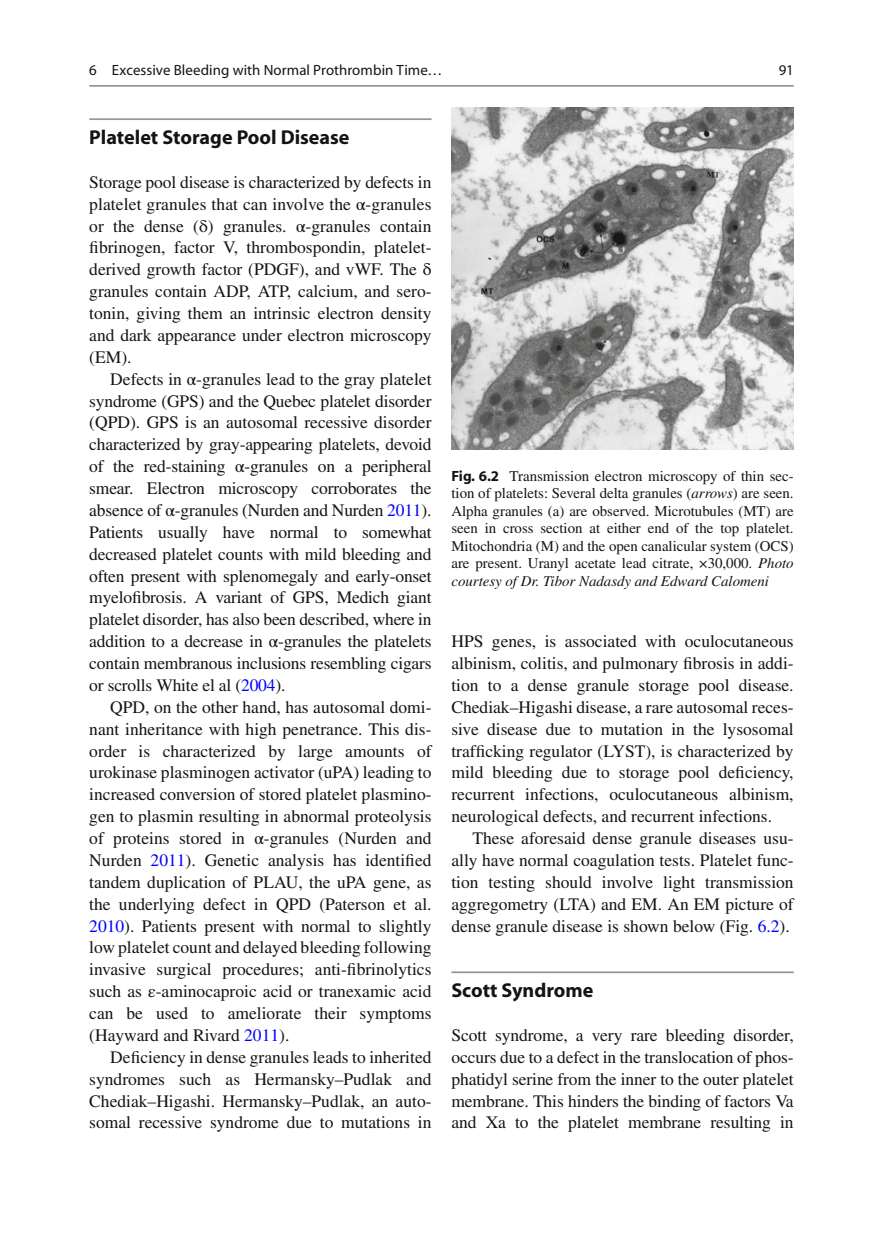
<style>
.page{position:relative;width:883px;height:1260px;background:#fff}
.page>*{position:absolute;margin:0;border:0;box-sizing:border-box;transform-origin:0 0}
.t1{font:700 20.12px "Myriad";color:#131413}
.t2{font:17.5px/21.9px "Times";color:#131413;text-align:justify}
.t3{font:14.88px/17.5px "Times";color:#131413;text-align:justify}
.t4{font:14.88px "Myriad";letter-spacing:.005em;color:#131413}
.s1{font-family:"STIX General"}
.s2{color:#00f}
.s3{font-family:"Myriad";font-weight:700}
.s4{font-style:italic}
</style>
<div class="page">
<hr style="left:89px;top:118px;width:343px;height:2px;background:#989898">
<hr style="left:451px;top:971px;width:343px;height:2px;background:#989898">
<img style="left:451px;top:107px;width:343px;height:342px">
<hr style="left:89px;top:85px;width:705px;height:2px;background:#989898">
<p class="t4" style="left:89px;top:64px;width:355px">6 Excessive Bleeding with Normal Prothrombin Time…</p>
<p class="t4" style="left:779px;top:64px;width:16px">91</p>
<p class="t1" style="left:89px;top:130px;width:262px">Platelet Storage Pool Disease</p>
<p class="t2" style="left:89px;top:173px;width:344px">Storage pool disease is characterized by defects in platelet granules that can involve the <span class="s1">α</span>-granules or the dense (<span class="s1">δ</span>) granules. <span class="s1">α</span>-granules contain fibrinogen, factor V, thrombospondin, platelet&shy;derived growth factor (PDGF), and vWF. The <span class="s1">δ </span>granules contain ADP, ATP, calcium, and sero&shy;tonin, giving them an intrinsic electron density and dark appearance under electron microscopy (EM).</p>
<p class="t2" style="left:89px;top:370px;width:344px;text-indent:21px">Defects in <span class="s1">α</span>-granules lead to the gray platelet syndrome (GPS) and the Quebec platelet disorder (QPD). GPS is an autosomal recessive disorder characterized by gray-appearing platelets, devoid of the red-staining <span class="s1">α</span>-granules on a peripheral smear. Electron microscopy corroborates the absence of <span class="s1">α</span>-granules (Nurden and Nurden <span class="s2">2011</span> ).<br>Patients usually have normal to somewhat decreased platelet counts with mild bleeding and often present with splenomegaly and early-onset myelofibrosis. A variant of GPS, Medich giant platelet disorder, has also been described, where in addition to a decrease in <span class="s1">α</span>-granules the platelets contain membranous inclusions resembling cigars or scrolls White el al ( <span class="s2">2004</span> ).</p>
<p class="t2" style="left:89px;top:698px;width:344px;text-indent:21px">QPD, on the other hand, has autosomal domi&shy;nant inheritance with high penetrance. This dis&shy;order is characterized by large amounts of urokinase plasminogen activator (uPA) leading to increased conversion of stored platelet plasmino&shy;gen to plasmin resulting in abnormal proteolysis of proteins stored in <span class="s1">α</span>-granules (Nurden and Nurden <span class="s2">2011</span> ). Genetic analysis has identified tandem duplication of PLAU, the uPA gene, as the underlying defect in QPD (Paterson et al.<br><span class="s2">2010</span> ). Patients present with normal to slightly low platelet count and delayed bleeding following invasive surgical procedures; anti- fibrinolytics such as <span class="s1">ε</span>-aminocaproic acid or tranexamic acid can be used to ameliorate their symptoms (Hayward and Rivard <span class="s2">2011</span> ).</p>
<p class="t2" style="left:89px;top:1048px;width:344px;text-indent:21px">Deficiency in dense granules leads to inherited syndromes such as Hermansky–Pudlak and Chediak–Higashi. Hermansky–Pudlak, an auto&shy;somal recessive syndrome due to mutations in</p>
<p class="t3" style="left:451px;top:468px;width:344px"><span class="s3">Fig. 6.2</span> Transmission electron microscopy of thin sec&shy;tion of platelets: Several delta granules ( <span class="s4">arrows</span> ) are seen.<br>Alpha granules (a) are observed. Microtubules (MT) are seen in cross section at either end of the top platelet.<br>Mitochondria (M) and the open canalicular system (OCS) are present. Uranyl acetate lead citrate, ×30,000. <span class="s4">Photo courtesy of Dr. Tibor Nadasdy and Edward Calomeni</span></p>
<p class="t2" style="left:451px;top:632px;width:344px">HPS genes, is associated with oculocutaneous albinism, colitis, and pulmonary fibrosis in addi&shy;tion to a dense granule storage pool disease.<br>Chediak–Higashi disease, a rare autosomal reces&shy;sive disease due to mutation in the lysosomal trafficking regulator (LYST), is characterized by mild bleeding due to storage pool deficiency, recurrent infections, oculocutaneous albinism, neurological defects, and recurrent infections.</p>
<p class="t2" style="left:451px;top:829px;width:344px;text-indent:21px">These aforesaid dense granule diseases usu&shy;ally have normal coagulation tests. Platelet func&shy;tion testing should involve light transmission aggregometry (LTA) and EM. An EM picture of dense granule disease is shown below (Fig. <span class="s2">6.2</span> ).</p>
<p class="t1" style="left:451px;top:983px;width:144px">Scott Syndrome</p>
<p class="t2" style="left:451px;top:1026px;width:344px">Scott syndrome, a very rare bleeding disorder, occurs due to a defect in the translocation of phos&shy;phatidyl serine from the inner to the outer platelet membrane. This hinders the binding of factors Va and Xa to the platelet membrane resulting in</p>
</div>
